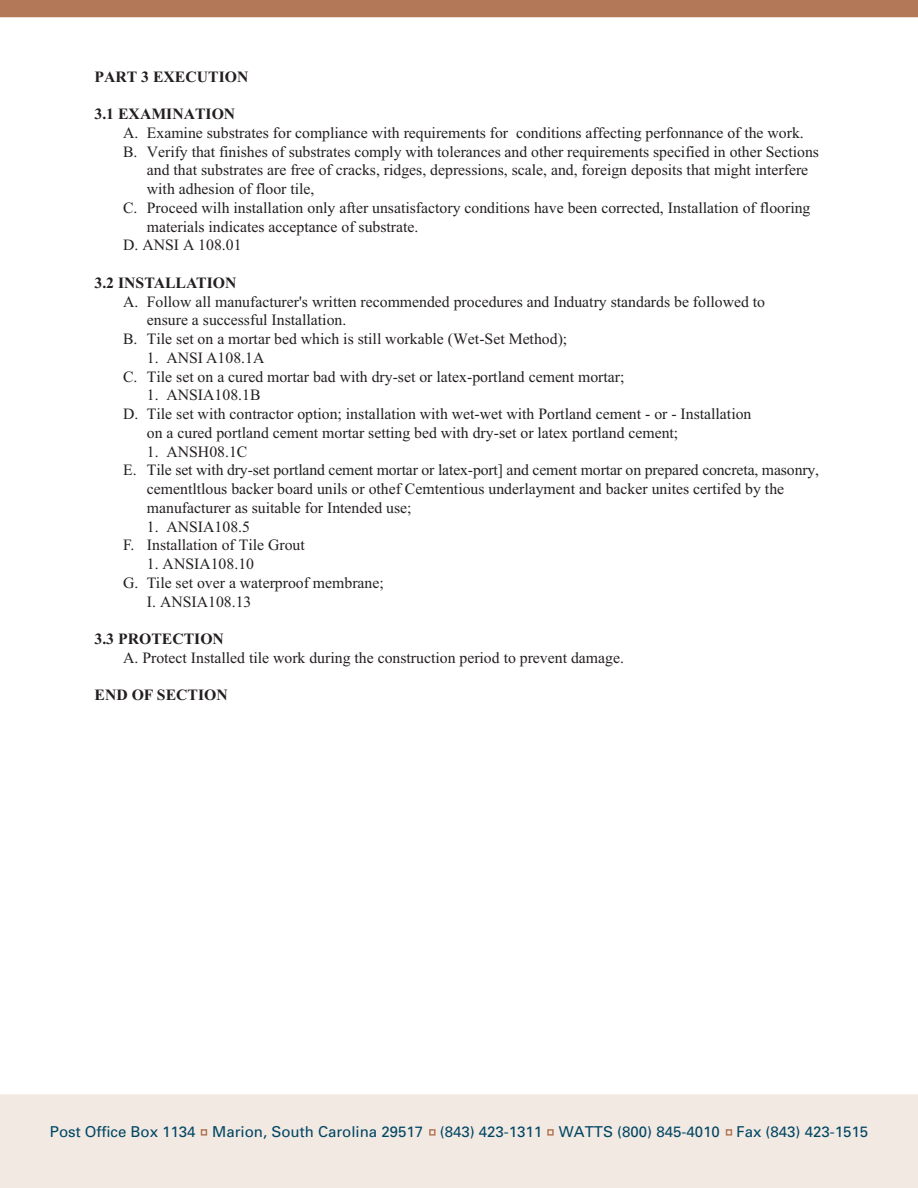
<style>
.page{position:relative;width:918px;height:1188px;background:#fff}
.page>*{position:absolute;margin:0;border:0;box-sizing:border-box;transform-origin:0 0}
.t1{font:15.75px/18.8px "Times New Roman MS";color:#231f20}
.t2{font:15.75px "Times New Roman Bd MS";color:#231f20}
.t3{font:15px "Univers";color:#004663}
</style>
<div class="page">
<div style="left:0;top:1094px;width:918px;height:93px;background:#f2e9e3"></div>
<div style="left:200px;top:1128px;width:533px;height:8px;background:#f2e9e3"></div>
<div style="left:0;top:0;width:918px;height:17px;background:#b27857"></div>
<p class="t2" style="left:94px;top:71px;width:156px">PART 3 EXECUTION</p>
<p class="t2" style="left:94px;top:109px;width:142px">3.1 EXAMINATION</p>
<p class="t1" style="left:123px;top:125px;width:682px">A. Examine substrates for compliance with requirements for conditions affecting perfonnance of the work.</p>
<p class="t1" style="left:123px;top:143px;width:697px">B. Verify that finishes of substrates comply with tolerances and other requirements specified in other Sections</p>
<p class="t1" style="left:147px;top:162px;width:663px">and that substrates are free of cracks, ridges, depressions, scale, and, foreign deposits that might interfere</p>
<p class="t1" style="left:147px;top:181px;width:169px">with adhesion of floor tile,</p>
<p class="t1" style="left:123px;top:200px;width:689px">C. Proceed wilh installation only after unsatisfactory conditions have been corrected, Installation of flooring</p>
<p class="t1" style="left:147px;top:218px;width:273px">materials indicates acceptance of substrate.</p>
<p class="t1" style="left:123px;top:237px;width:120px">D. ANSI A 108.01</p>
<p class="t2" style="left:94px;top:277px;width:144px">3.2 INSTALLATION</p>
<p class="t1" style="left:123px;top:293px;width:644px">A. Follow all manufacturer's written recommended procedures and Induatry standards be followed to</p>
<p class="t1" style="left:147px;top:312px;width:201px">ensure a successful Installation.</p>
<p class="t1" style="left:123px;top:331px;width:446px">B. Tile set on a mortar bed which is still workable (Wet-Set Method);</p>
<p class="t1" style="left:123px;top:350px;width:503px;text-indent:24px">1. ANSI A108.1A<br>C. Tile set on a cured mortar bad with dry-set or latex-portland cement mortar;</p>
<p class="t1" style="left:147px;top:387px;width:115px">1. ANSIA108.1B</p>
<p class="t1" style="left:123px;top:406px;width:630px">D. Tile set with contractor option; installation with wet-wet with Portland cement - or - Installation</p>
<p class="t1" style="left:147px;top:425px;width:533px">on a cured portland cement mortar setting bed with dry-set or latex portland cement;</p>
<p class="t1" style="left:147px;top:443px;width:102px">1. ANSH08.1C</p>
<p class="t1" style="left:123px;top:462px;width:698px">E. Tile set with dry-set portland cement mortar or latex-port] and cement mortar on prepared concreta, masonry,</p>
<p class="t1" style="left:147px;top:481px;width:639px">cementltlous backer board unils or othef Cemtentious underlayment and backer unites certifed by the</p>
<p class="t1" style="left:147px;top:500px;width:266px">manufacturer as suitable for Intended use;</p>
<p class="t1" style="left:123px;top:518px;width:183px;text-indent:24px">1. ANSIA108.5<br>F. Installation of Tile Grout</p>
<p class="t1" style="left:147px;top:556px;width:109px">1. ANSIA108.10</p>
<p class="t1" style="left:123px;top:575px;width:262px">G. Tile set over a waterproof membrane;</p>
<p class="t1" style="left:147px;top:593px;width:106px">I. ANSIA108.13</p>
<p class="t2" style="left:94px;top:634px;width:131px">3.3 PROTECTION</p>
<p class="t1" style="left:123px;top:650px;width:502px">A. Protect Installed tile work during the construction period to prevent damage.</p>
<p class="t2" style="left:94px;top:690px;width:135px">END OF SECTION</p>
<p class="t3" style="left:50px;top:1126px;width:820px">Post Office Box 1134 Marion, South Carolina 29517 (843) 423-1311 WATTS (800) 845-4010 Fax (843) 423-1515</p>
</div>
